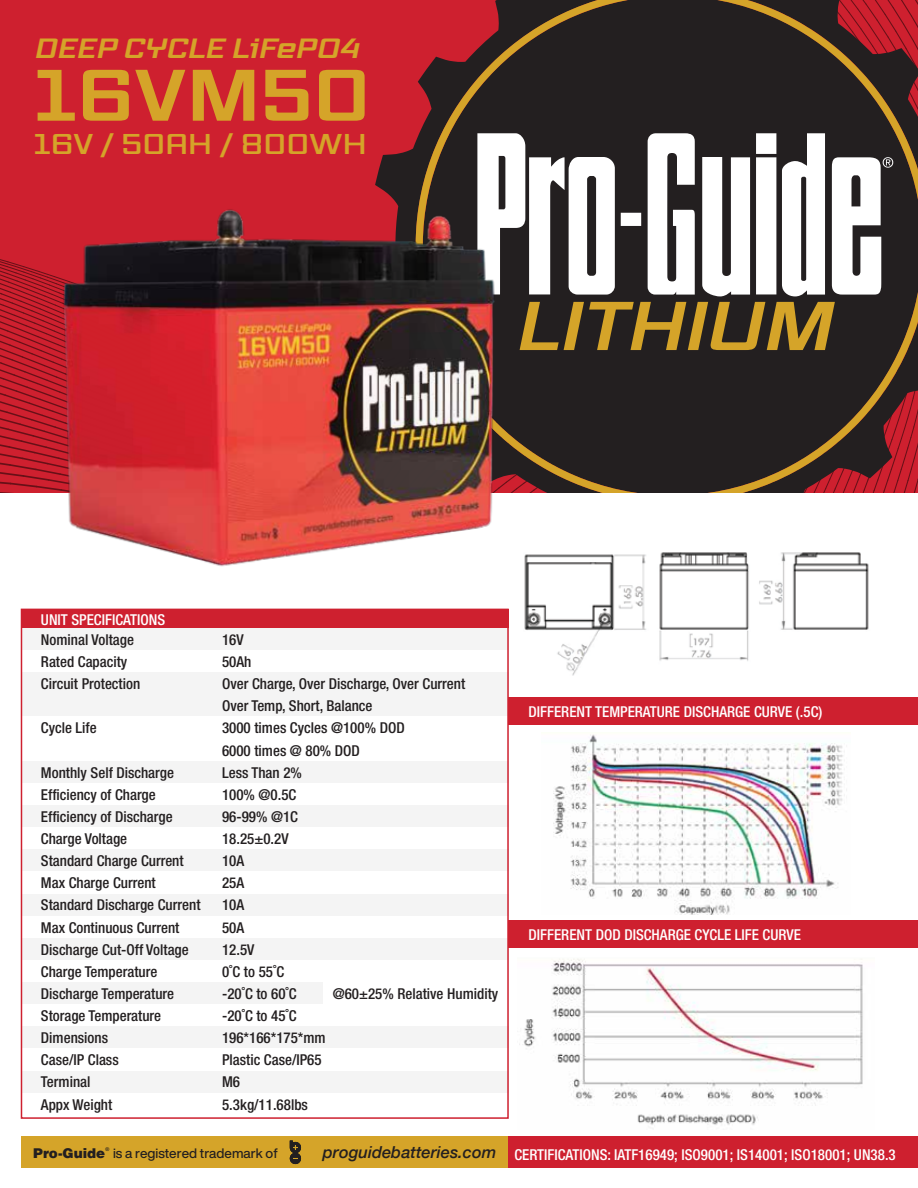
<style>
.page{position:relative;width:918px;height:1188px;background:#fff}
.page>*{position:absolute;margin:0;border:0;box-sizing:border-box;transform-origin:0 0}
.t1{font:700 70.5px "Vox";color:#d5a429;scale:1.31 1}
.t2{font:600 27.75px "Vox";color:#d5a429;scale:1.31 1}
.t3{font:italic 700 27px "Vox";color:#d5a429;scale:1.31 1}
.t4{font:italic 500 16.5px "Helvetica Neue";color:#231f20}
.t5{font:500 condensed 15px/22.2px "Helvetica Neue";color:#231f20}
.t6{font:500 condensed 15px "Helvetica Neue";color:#fff}
.t7{font:500 13.5px "Helvetica Now Display";color:#231f20}
.s1{font-family:"Helvetica LT";font-weight:900}
</style>
<div class="page">
<div style="left:22px;top:1071px;width:487px;height:21px;background:#f4f4f4"></div>
<div style="left:22px;top:1027px;width:487px;height:21px;background:#f4f4f4"></div>
<div style="left:22px;top:982px;width:487px;height:22px;background:#f4f4f4"></div>
<div style="left:323px;top:961px;width:186px;height:65px;background:#fff"></div>
<div style="left:22px;top:938px;width:487px;height:22px;background:#f4f4f4"></div>
<div style="left:22px;top:894px;width:487px;height:21px;background:#f4f4f4"></div>
<div style="left:22px;top:850px;width:487px;height:21px;background:#f4f4f4"></div>
<div style="left:22px;top:805px;width:487px;height:22px;background:#f4f4f4"></div>
<div style="left:22px;top:761px;width:487px;height:21px;background:#f4f4f4"></div>
<div style="left:22px;top:695px;width:487px;height:21px;background:#f4f4f4"></div>
<div style="left:22px;top:672px;width:487px;height:23px;background:#f4f4f4"></div>
<div style="left:22px;top:628px;width:487px;height:22px;background:#f4f4f4"></div>
<div style="left:21px;top:1137px;width:488px;height:31px;background:#d5a429"></div>
<svg style="left:0;top:0;width:918px;height:493px;background:#7c3f3f"></svg>
<div style="left:509px;top:921px;width:409px;height:27px;background:#ce202f"></div>
<div style="left:508px;top:1137px;width:410px;height:31px;background:#ce202f"></div>
<div style="left:509px;top:698px;width:409px;height:27px;background:#ce202f"></div>
<svg style="left:290px;top:1141px;width:11px;height:23px"></svg>
<img style="left:0;top:142px;width:654px;height:487px">
<img style="left:520px;top:547px;width:131px;height:129px">
<img style="left:659px;top:552px;width:90px;height:109px">
<img style="left:759px;top:552px;width:110px;height:78px">
<img style="left:553px;top:734px;width:294px;height:180px">
<img style="left:519px;top:958px;width:344px;height:167px">
<h3 class="t3" style="left:34px;top:29px;width:249px">DEEP CYCLE LiFePO4</h3>
<h1 class="t1" style="left:34px;top:47px;width:259px">16VM50</h1>
<h2 class="t2" style="left:34px;top:125px;width:256px">16V / 50AH / 800WH</h2>
<p class="t6" style="left:41px;top:610px;width:126px">UNIT SPECIFICATIONS</p>
<p class="t5" style="left:41px;top:628px;width:101px">Nominal Voltage<br>Rated Capacity<br>Circuit Protection</p>
<p class="t5" style="left:41px;top:717px;width:57px">Cycle Life</p>
<p class="t5" style="left:41px;top:761px;width:161px">Monthly Self Discharge<br>Efficiency of Charge<br>Efficiency of Discharge<br>Charge Voltage<br>Standard Charge Current<br>Max Charge Current<br>Standard Discharge Current<br>Max Continuous Current<br>Discharge Cut-Off Voltage<br>Charge Temperature<br>Discharge Temperature<br>Storage Temperature<br>Dimensions<br>Case/IP Class<br>Terminal<br>Appx Weight</p>
<p class="t5" style="left:222px;top:628px;width:245px">16V<br>50Ah<br>Over Charge, Over Discharge, Over Current<br>Over Temp, Short, Balance<br>3000 times Cycles @100% DOD<br>6000 times @ 80% DOD<br>Less Than 2%<br>100% @0.5C<br>96-99% @1C<br>18.25±0.2V<br>10A<br>25A<br>10A<br>50A<br>12.5V<br>0˚C to 55˚C<br>-20˚C to 60˚C</p>
<p class="t6" style="left:529px;top:702px;width:295px">DIFFERENT TEMPERATURE DISCHARGE CURVE (.5C)</p>
<p class="t6" style="left:529px;top:926px;width:274px">DIFFERENT DOD DISCHARGE CYCLE LIFE CURVE</p>
<p class="t5" style="left:333px;top:982px;width:167px">@60±25% Relative Humidity</p>
<p class="t5" style="left:222px;top:1004px;width:105px">-20˚C to 45˚C<br>196*166*175*mm<br>Plastic Case/IP65<br>M6<br>5.3kg/11.68lbs</p>
<p class="t7" style="left:33px;top:1143px;width:246px"><span class="s1">Pro-Guide</span><sup>®</sup> is a registered trademark of</p>
<p class="t6" style="left:514px;top:1145px;width:383px">CERTIFICATIONS: IATF16949; ISO9001; IS14001; ISO18001; UN38.3</p>
<p class="t4" style="left:323px;top:1138px;width:175px">proguidebatteries.com</p>
</div>
